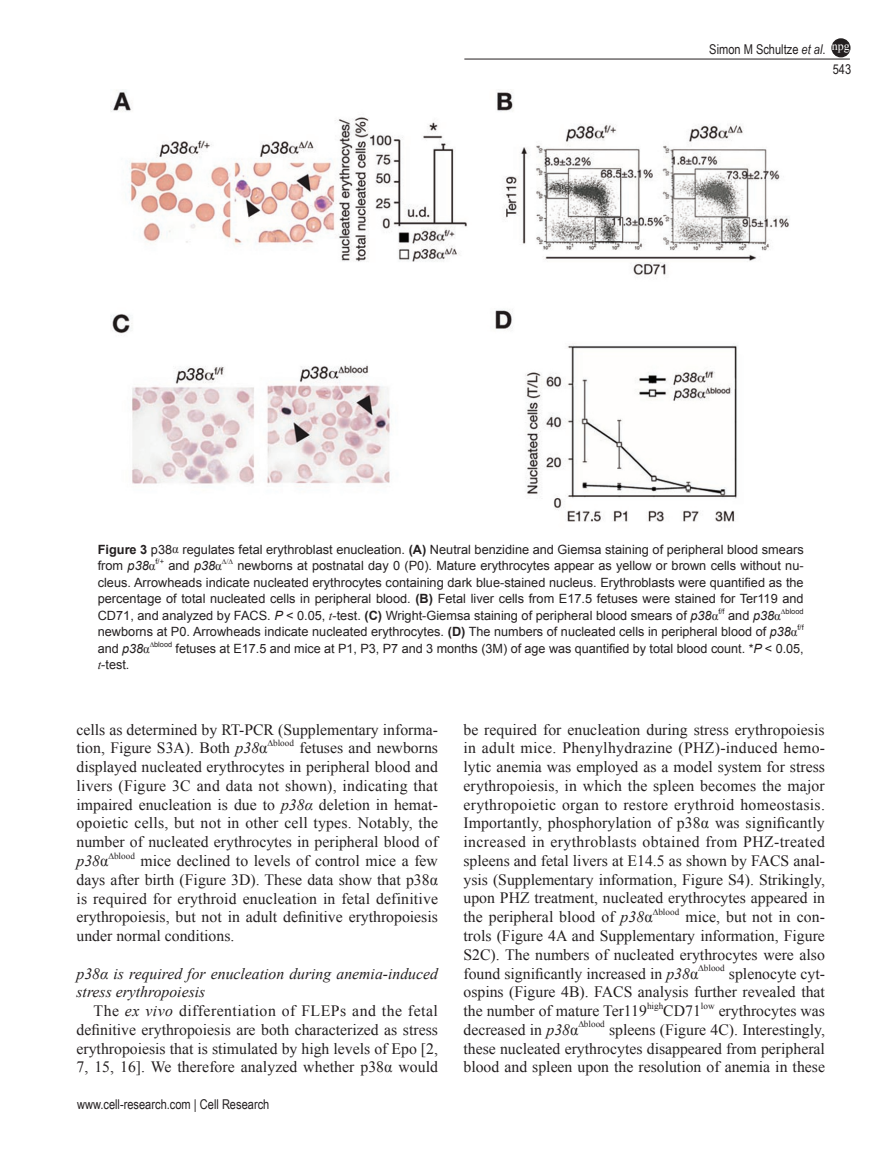
<style>
.page{position:relative;width:893px;height:1170px;background:#fff}
.page>*{position:absolute;margin:0;border:0;box-sizing:border-box;transform-origin:0 0}
.t1{font:15.75px/18.8px "Times New Roman PSMT2";color:#231f20;text-align:justify}
.t2{font:15.75px "Times New Roman";color:#231f20}
.t3{font:15.75px/18.8px "Times New Roman PSMT2";letter-spacing:.025em;color:#231f20}
.t4{font:15.75px "Times New Roman PS Italic MT2";color:#231f20}
.t5{font:15.75px "Times New Roman PSMT2";letter-spacing:.03em;color:#231f20}
.t6{font:italic 15.75px "Times New Roman";color:#231f20}
.t7{font:13.5px "Arial Narrow";color:#231f20}
.t8{font:12.75px/16.5px "Arial MT2";color:#231f20}
.t9{font:12.75px "Arial";color:#231f20}
.t10{font:12px "Times New Roman PSMT2";color:#fff}
.t11{font:9.15px "Times New Roman";color:#231f20}
.t12{font:9.15px "Times New Roman PSMT2";color:#231f20}
.t13{font:7.5px "Arial MT2";color:#231f20}
.t14{font:7.5px "Times New Roman";color:#231f20}
.s1{font-style:italic}
.s2{font-family:"Arial";font-weight:700}
.s3{font-family:"Times New Roman"}
.s4{font-family:"Arial";font-style:italic}
.s5{font-family:"Times New Roman";font-style:italic}
.s6{font-family:"Arial MT2"}
.s7{font-family:"Times New Roman PS Italic MT2"}
.s8{font-style:normal}
.s9{font-family:"Times New Roman PSMT2"}
</style>
<div class="page">
<hr style="left:464px;top:59px;width:386px;height:1px;background:#231f20">
<div style="left:832px;top:39px;width:18px;height:18px;background:#231f20;border-radius:50%"></div>
<div style="left:831px;top:38px;width:19px;height:19px;border:2px solid #231f20;border-radius:50%"></div>
<img style="left:111px;top:90px;width:678px;height:432px">
<p class="t7" style="left:709px;top:40px;width:118px">Simon M Schultze <span class="s1">et al</span>.</p>
<p class="t10" style="left:832px;top:38px;width:19px">npg</p>
<p class="t7" style="left:833px;top:59px;width:20px">543</p>
<p class="t8" style="left:98px;top:541px;width:707px"><span class="s2">Figure 3</span> p38<span class="s3">α</span> regulates fetal erythroblast enucleation. <span class="s2">(A)</span> Neutral benzidine and Giemsa staining of peripheral blood smears from <span class="s4">p38</span><span class="s3">α</span></p>
<p class="t13" style="left:156px;top:556px;width:10px">f/+</p>
<p class="t8" style="left:168px;top:557px;width:55px">and <span class="s4">p38</span><span class="s3">α</span></p>
<p class="t14" style="left:222px;top:556px;width:13px">∆/∆</p>
<p class="t8" style="left:237px;top:557px;width:568px">newborns at postnatal day 0 (P0). Mature erythrocytes appear as yellow or brown cells without nu-</p>
<p class="t9" style="left:98px;top:574px;width:707px">cleus. Arrowheads indicate nucleated erythrocytes containing dark blue-stained nucleus. Erythroblasts were quantified as the</p>
<p class="t8" style="left:98px;top:590px;width:707px">percentage of total nucleated cells in peripheral blood. <span class="s2">(B)</span> Fetal liver cells from E17.5 fetuses were stained for Ter119 and<br>CD71, and analyzed by FACS. <span class="s4">P</span> &lt; 0.05, <span class="s5">t</span>-test. <span class="s2">(C)</span> Wright-Giemsa staining of peripheral blood smears of <span class="s4">p38</span><span class="s3">α</span></p>
<p class="t13" style="left:718px;top:606px;width:8px">f/f</p>
<p class="t8" style="left:728px;top:607px;width:54px">and <span class="s4">p38</span><span class="s3">α</span></p>
<p class="t13" style="left:781px;top:606px;width:24px"><span class="s3">∆</span>blood</p>
<p class="t8" style="left:98px;top:623px;width:701px">newborns at P0. Arrowheads indicate nucleated erythrocytes. <span class="s2">(D)</span> The numbers of nucleated cells in peripheral blood of <span class="s4">p38</span><span class="s3">α</span></p>
<p class="t13" style="left:798px;top:622px;width:8px">f/f</p>
<p class="t8" style="left:98px;top:640px;width:54px">and <span class="s4">p38</span><span class="s3">α</span></p>
<p class="t13" style="left:150px;top:639px;width:24px"><span class="s3">∆</span>blood</p>
<p class="t9" style="left:176px;top:640px;width:630px">fetuses at E17.5 and mice at P1, P3, P7 and 3 months (3M) of age was quantified by total blood count. *<span class="s1">P</span> <span class="s6">&lt; 0.05,</span></p>
<p class="t8" style="left:98px;top:656px;width:33px"><span class="s5">t</span>-test.</p>
<p class="t1" style="left:77px;top:719px;width:363px">cells as determined by RT-PCR (Supplementary informa&shy;tion, Figure S3A). Both <span class="s5">p38</span><span class="s3">α</span></p>
<p class="t11" style="left:267px;top:736px;width:28px">∆blood</p>
<p class="t1" style="left:77px;top:738px;width:363px;text-indent:223px">fetuses and newborns displayed nucleated erythrocytes in peripheral blood and livers (Figure 3C and data not shown), indicating that impaired enucleation is due to <span class="s7">p38α</span> deletion in hemat&shy;opoietic cells, but not in other cell types. Notably, the number of nucleated erythrocytes in peripheral blood of</p>
<p class="t6" style="left:77px;top:849px;width:33px">p38<span class="s8">α</span></p>
<p class="t11" style="left:108px;top:849px;width:28px">∆blood</p>
<p class="t1" style="left:77px;top:851px;width:363px;text-indent:64px">mice declined to levels of control mice a few days after birth (Figure 3D<span class="s3">). These data show that p38α </span>is required for erythroid enucleation in fetal definitive</p>
<p class="t2" style="left:77px;top:906px;width:363px">erythropoiesis, but not in adult definitive erythropoiesis</p>
<p class="t1" style="left:77px;top:926px;width:159px">under normal conditions.</p>
<p class="t4" style="left:77px;top:962px;width:363px">p38α is required for enucleation during anemia-induced</p>
<p class="t6" style="left:77px;top:981px;width:130px">stress erythropoiesis</p>
<p class="t5" style="left:94px;top:1000px;width:346px">The <span class="s7">ex vivo</span> differentiation of FLEPs and the fetal</p>
<p class="t2" style="left:77px;top:1018px;width:363px">definitive erythropoiesis are both characterized as stress</p>
<p class="t1" style="left:77px;top:1038px;width:363px">erythropoiesis that is stimulated by high levels of Epo [2,</p>
<p class="t2" style="left:77px;top:1056px;width:363px"><span class="s9">7, 15, 16]</span>. We therefore analyzed whether p38α would</p>
<p class="t7" style="left:77px;top:1094px;width:194px">www.cell-research.com | Cell Research</p>
<p class="t1" style="left:463px;top:719px;width:363px">be required for enucleation during stress erythropoiesis in adult mice. Phenylhydrazine (PHZ)-induced hemo&shy;lytic anemia was employed as a model system for stress erythropoiesis, in which the spleen becomes the major erythropoietic organ to restore erythroid homeostasis.</p>
<p class="t2" style="left:463px;top:812px;width:363px">Importantly, phosphorylation of p38α was significantly</p>
<p class="t3" style="left:463px;top:832px;width:363px">increased in erythroblasts obtained from PHZ-treated spleens and fetal livers at E14.5 as shown by FACS anal-</p>
<p class="t2" style="left:463px;top:868px;width:363px">ysis (Supplementary information, Figure S4). Strikingly,</p>
<p class="t1" style="left:463px;top:888px;width:363px">upon PHZ treatment, nucleated erythrocytes appeared in the peripheral blood of <span class="s5">p38</span><span class="s3">α</span></p>
<p class="t11" style="left:653px;top:905px;width:28px">∆blood</p>
<p class="t1" style="left:463px;top:907px;width:363px;text-indent:222px">mice, but not in con&shy;trols (Figure 4A and Supplementary information, Figure S2C). The numbers of nucleated erythrocytes were also</p>
<p class="t2" style="left:463px;top:962px;width:236px">found significantly increased in <span class="s1">p38</span>α</p>
<p class="t11" style="left:698px;top:961px;width:28px">∆blood</p>
<p class="t1" style="left:463px;top:963px;width:363px;text-indent:265px">splenocyte cyt&shy;ospins (Figure 4B). FACS analysis further revealed that the number of mature Ter119</p>
<p class="t12" style="left:647px;top:999px;width:18px">high</p>
<p class="t1" style="left:663px;top:1001px;width:39px">CD71</p>
<p class="t12" style="left:701px;top:999px;width:15px">low</p>
<p class="t1" style="left:719px;top:1001px;width:108px">erythrocytes was</p>
<p class="t1" style="left:463px;top:1019px;width:116px">decreased in <span class="s5">p38</span><span class="s3">α</span></p>
<p class="t11" style="left:578px;top:1018px;width:28px">∆blood</p>
<p class="t1" style="left:463px;top:1019px;width:363px;text-indent:146px">spleens (Figure 4C). Interestingly, these nucleated erythrocytes disappeared from peripheral blood and spleen upon the resolution of anemia in these</p>
</div>
